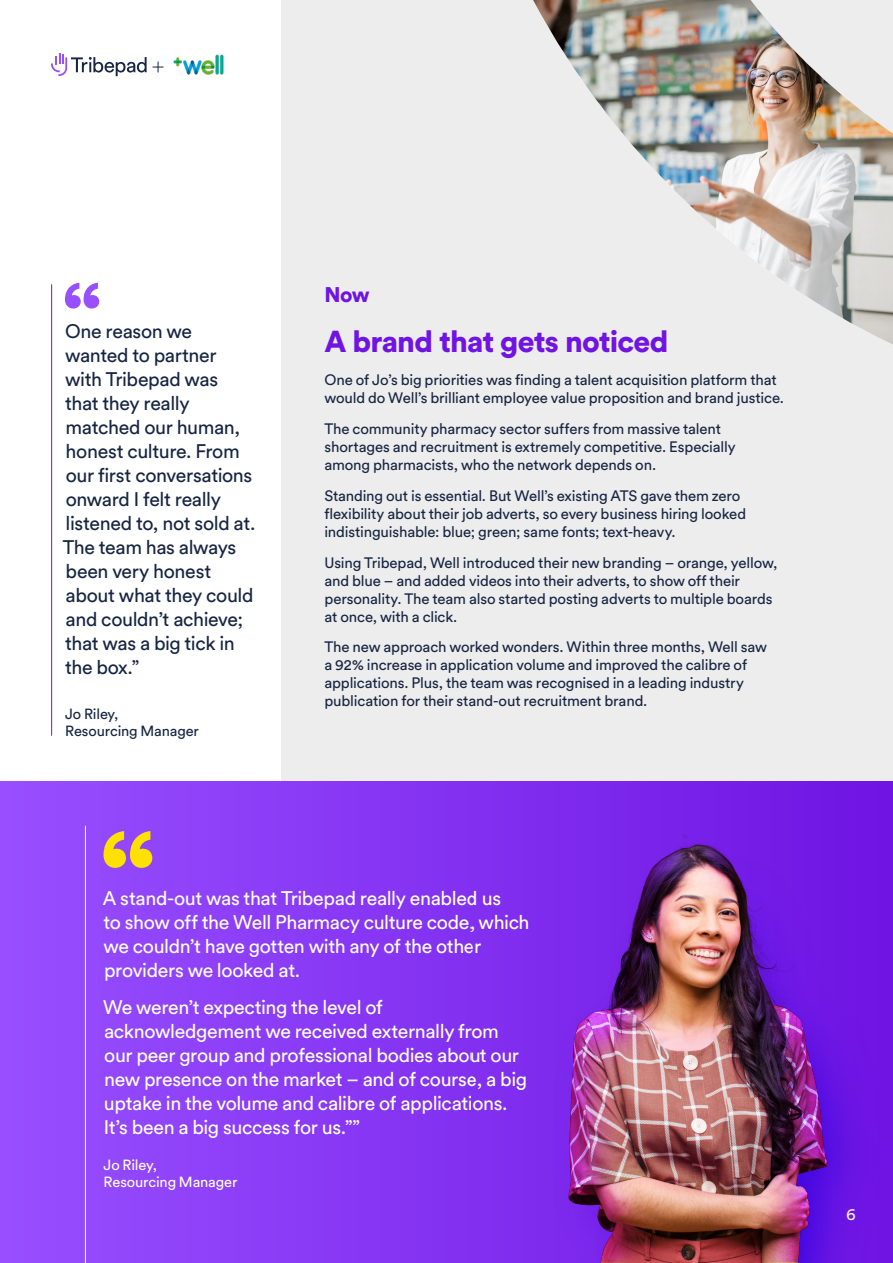
<style>
.page{position:relative;width:893px;height:1263px;background:#ededed}
.page>*{position:absolute;margin:0;border:0;box-sizing:border-box;transform-origin:0 0}
.t1{font:900 125.55px "Circular Pro";color:#ffe100}
.t2{font:900 88.2px "Circular Pro";color:#984fff}
.t3{font:900 30px "Circular Pro";letter-spacing:-.025em;color:#6f14e3}
.t4{font:900 21px "Circular Pro";color:#6f14e3}
.t5{font:19.5px/24px "Circular Pro";letter-spacing:-.02em;color:#fff}
.t6{font:19.5px/24px "Circular Pro";letter-spacing:-.02em;color:#172542}
.t7{font:16.5px "Circular Pro";color:#fff}
.t8{font:15px/18px "Circular Pro";letter-spacing:-.01em;color:#172542}
.t9{font:14.7px/17.1px "Circular Pro";letter-spacing:-.01em;color:#172542}
.t10{font:14.7px/17.1px "Circular Pro";letter-spacing:-.01em;color:#fff}
</style>
<div class="page">
<div style="left:0;top:0;width:281px;height:1263px;background:#fff"></div>
<div style="left:0;top:781px;width:893px;height:482px;background:linear-gradient(to right,#984fff,#6f14e3)"></div>
<hr style="left:51px;top:284px;width:1px;height:452px;background:#6f14e3">
<hr style="left:85px;top:826px;width:1px;height:437px;background:#fff">
<img style="left:473px;top:835px;width:408px;height:427px">
<img style="left:544px;top:835px;width:300px;height:427px">
<svg style="left:153px;top:62px;width:10px;height:10px"></svg>
<svg style="left:51px;top:53px;width:96px;height:23px"></svg>
<img style="left:173px;top:54px;width:51px;height:21px">
<img style="left:533px;top:0;width:360px;height:345px">
<p class="t2" style="left:62px;top:253px;width:41px">“</p>
<p class="t6" style="left:63px;top:318px;width:194px">One reason we wanted to partner with Tribepad was<br>that they really matched our human, honest culture. From our first conversations onward I felt really listened to, not sold at.<br>The team has always been very honest about what they could and couldn’t achieve; that was a big tick in the box.”</p>
<p class="t9" style="left:65px;top:704px;width:135px">Jo Riley,<br>Resourcing Manager</p>
<p class="t1" style="left:100px;top:789px;width:58px">“</p>
<p class="t4" style="left:324px;top:280px;width:47px">Now</p>
<p class="t3" style="left:324px;top:321px;width:346px">A brand that gets noticed</p>
<p class="t8" style="left:324px;top:370px;width:461px">One of Jo’s big priorities was finding a talent acquisition platform that would do Well’s brilliant employee value proposition and brand justice.</p>
<p class="t8" style="left:324px;top:419px;width:413px">The community pharmacy sector suffers from massive talent shortages and recruitment is extremely competitive. Especially among pharmacists, who the network depends on.</p>
<p class="t8" style="left:324px;top:486px;width:423px">Standing out is essential. But Well’s existing ATS gave them zero flexibility about their job adverts, so every business hiring looked indistinguishable: blue; green; same fonts; text-heavy.</p>
<p class="t8" style="left:324px;top:553px;width:455px">Using Tribepad, Well introduced their new branding – orange, yellow, and blue – and added videos into their adverts, to show off their personality. The team also started posting adverts to multiple boards at once, with a click.</p>
<p class="t8" style="left:324px;top:637px;width:444px">The new approach worked wonders. Within three months, Well saw a 92% increase in application volume and improved the calibre of applications. Plus, the team was recognised in a leading industry publication for their stand-out recruitment brand.</p>
<p class="t5" style="left:103px;top:885px;width:428px">A stand-out was that Tribepad really enabled us<br>to show off the Well Pharmacy culture code, which we couldn’t have gotten with any of the other providers we looked at.</p>
<p class="t5" style="left:103px;top:994px;width:425px">We weren’t expecting the level of acknowledgement we received externally from our peer group and professional bodies about our new presence on the market – and of course, a big uptake in the volume and calibre of applications.<br>It’s been a big success for us.””</p>
<p class="t10" style="left:104px;top:1155px;width:135px">Jo Riley,<br>Resourcing Manager</p>
<p class="t7" style="left:846px;top:1203px;width:11px">6</p>
</div>
